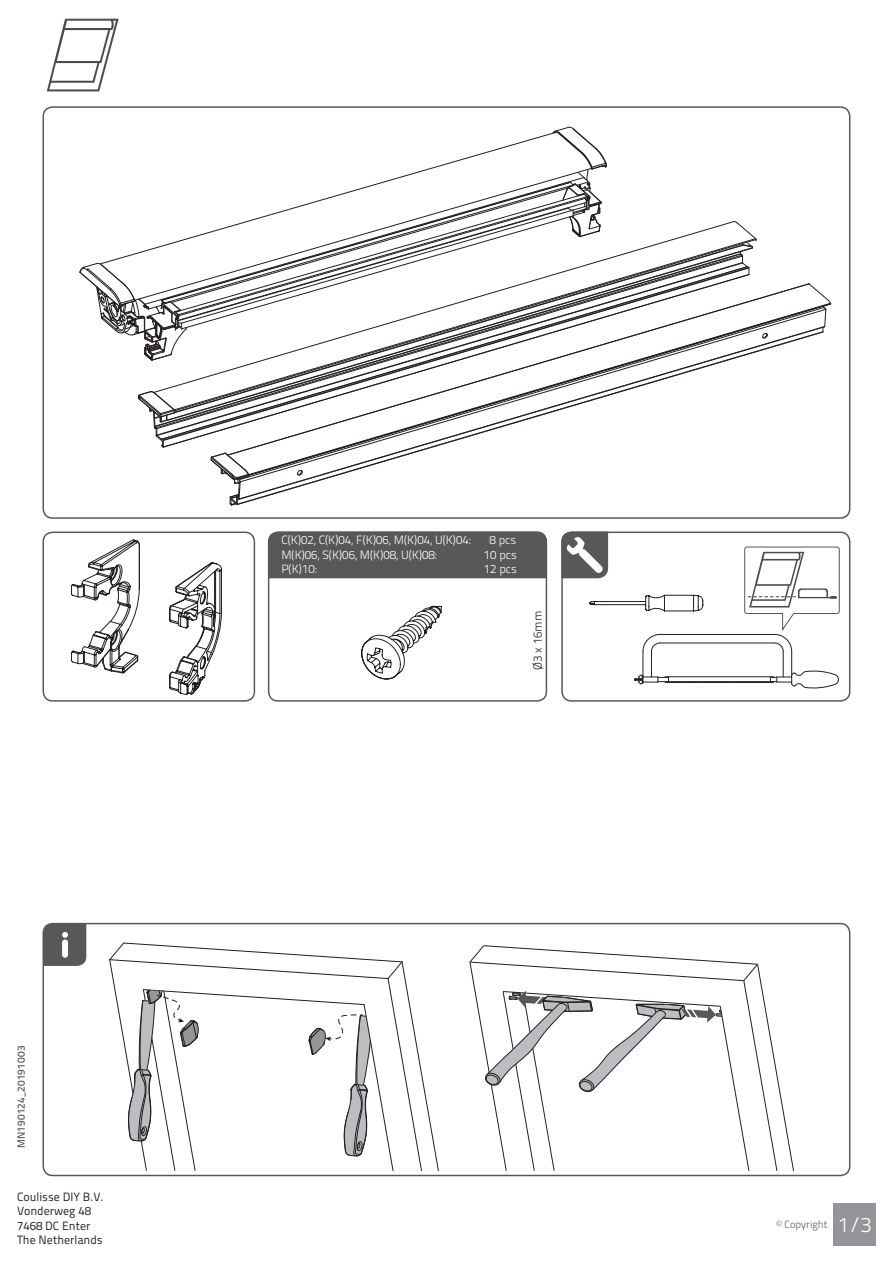
<style>
.page{position:relative;width:893px;height:1263px;background:#fff}
.page>*{position:absolute;margin:0;border:0;box-sizing:border-box;transform-origin:0 0}
.t1{font:12px "Titillium Text 14 L 250 wt";color:#fff}
.t2{font:12px/14.4px "Titillium Maps 29 L 400 wt";color:#231f20}
.t3{font:12px "Titillium Text 14 L 250 wt";color:#231f20}
.t4{font:10.5px "Titillium Text 14 L 600 wt";letter-spacing:.02em;color:#57585a}
.t5{font:10.5px "Titillium Text 14 L 250 wt";color:#57585a}
.s1{font-size:21px;color:#fff}
</style>
<div class="page">
<div style="left:833px;top:1203px;width:43px;height:43px;background:#939598"></div>
<div style="left:43px;top:106px;width:807px;height:413px;border:2px solid #57585a;border-radius:9px"></div>
<svg style="left:47px;top:19px;width:72px;height:72px"></svg>
<div style="left:43px;top:531px;width:212px;height:171px;border:2px solid #57585a;border-radius:9px"></div>
<svg style="left:71px;top:540px;width:151px;height:155px"></svg>
<div style="left:561px;top:531px;width:289px;height:171px;border:2px solid #57585a;border-radius:9px"></div>
<svg style="left:561px;top:531px;width:279px;height:158px"></svg>
<svg style="left:109px;top:942px;width:330px;height:229px"></svg>
<svg style="left:469px;top:945px;width:325px;height:226px"></svg>
<svg style="left:44px;top:924px;width:42px;height:42px;background:#666769"></svg>
<div style="left:43px;top:923px;width:807px;height:253px;border:2px solid #57585a;border-radius:9px"></div>
<div style="left:268px;top:531px;width:279px;height:171px;border:2px solid #57585a;border-radius:9px"></div>
<svg style="left:79px;top:127px;width:528px;height:234px"></svg>
<svg style="left:153px;top:221px;width:581px;height:140px"></svg>
<svg style="left:154px;top:253px;width:73px;height:174px"></svg>
<svg style="left:734px;top:221px;width:23px;height:18px"></svg>
<svg style="left:810px;top:284px;width:21px;height:19px"></svg>
<svg style="left:138px;top:391px;width:37px;height:57px"></svg>
<svg style="left:174px;top:238px;width:582px;height:39px"></svg>
<svg style="left:174px;top:244px;width:569px;height:169px"></svg>
<svg style="left:227px;top:283px;width:583px;height:169px"></svg>
<svg style="left:239px;top:307px;width:585px;height:173px"></svg>
<svg style="left:211px;top:452px;width:39px;height:54px"></svg>
<svg style="left:361px;top:606px;width:81px;height:73px"></svg>
<div style="left:269px;top:531px;width:278px;height:47px;background:#57585a"></div>
<p class="t4" style="left:15px;top:1148px;width:104px;rotate:-90deg">MN190124_20191003</p>
<p class="t2" style="left:17px;top:1189px;width:88px">Coulisse DIY B.V.<br>Vonderweg 48<br>7468 DC Enter<br>The Netherlands</p>
<p class="t1" style="left:281px;top:533px;width:191px">C(K)02, C(K)04, F(K)06, M(K)04, U(K)04:</p>
<p class="t1" style="left:490px;top:533px;width:28px">8 pcs</p>
<p class="t1" style="left:281px;top:547px;width:157px">M(K)06, S(K)06, M(K)08, U(K)08:</p>
<p class="t1" style="left:484px;top:547px;width:35px">10 pcs</p>
<p class="t1" style="left:281px;top:562px;width:37px">P(K)10:</p>
<p class="t1" style="left:484px;top:562px;width:35px">12 pcs</p>
<p class="t3" style="left:530px;top:670px;width:60px;rotate:-90deg">Ø3 x 16mm</p>
<p class="t5" style="left:776px;top:1218px;width:97px">© Copyright <span class="s1">1/3</span></p>
</div>
